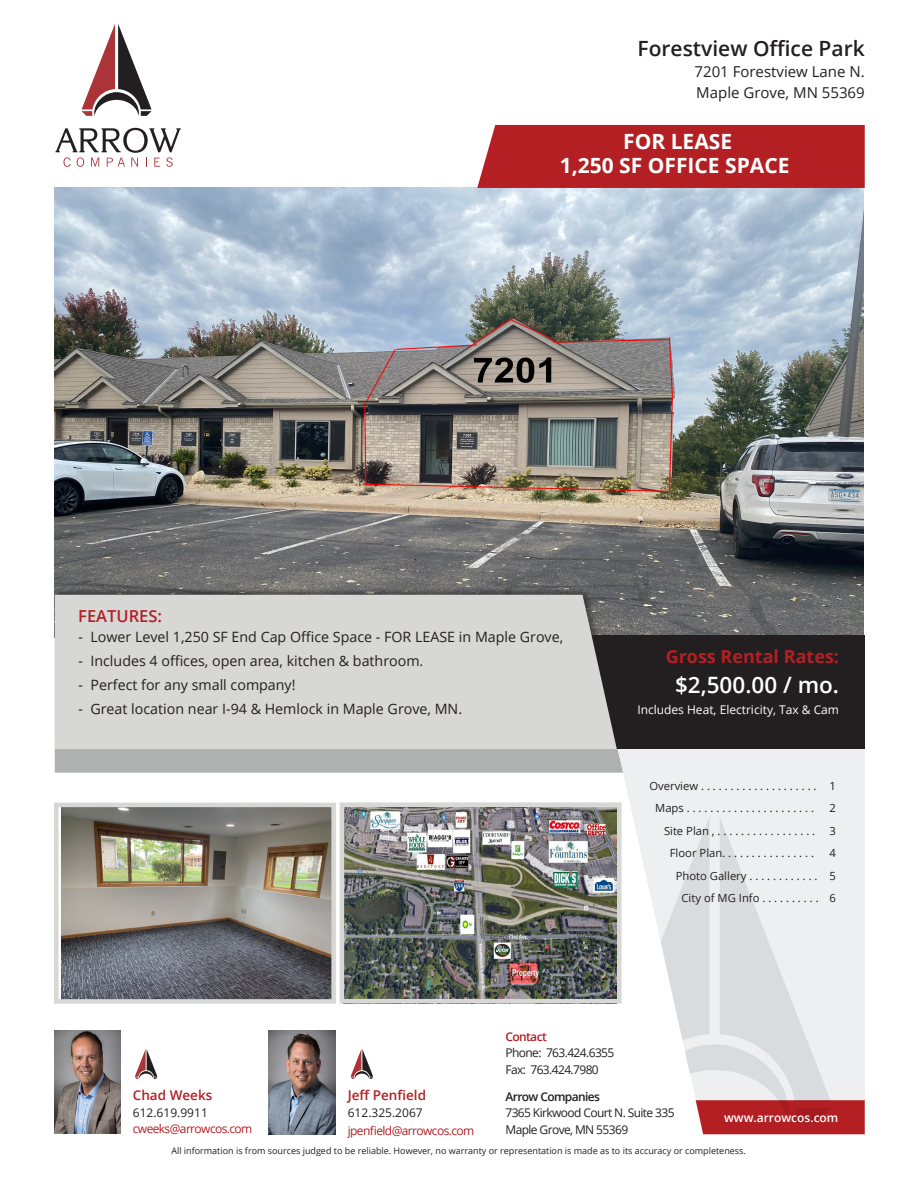
<style>
.page{position:relative;width:918px;height:1188px;background:#fff}
.page>*{position:absolute;margin:0;border:0;box-sizing:border-box;transform-origin:0 0}
.t1{font:600 22.5px "Open Sans";color:#fff}
.t2{font:700 21px/24.5px "Open Sans";color:#fff;text-align:center}
.t3{font:600 21px "Open Sans";color:#231f20}
.t4{font:700 18px "Open Sans";color:#b31f23}
.t5{font:600 16.5px "Open Sans";color:#b31f23}
.t6{font:15px/21px "Open Sans";color:#231f20}
.t7{font:14.25px "Open Sans";color:#231f20}
.t8{font:600 13.5px "Open Sans";color:#b31f23}
.t9{font:12px/16.5px "Open Sans";letter-spacing:-.05em;color:#231f20}
.t10{font:12px "Open Sans";letter-spacing:-.05em;color:#b31f23}
.t11{font:12px "Open Sans";color:#fff}
.t12{font:12px "Open Sans";color:#231f20}
.t13{font:600 12px "Open Sans";color:#fff}
.t14{font:600 12px "Open Sans";letter-spacing:-.05em;color:#231f20}
.t15{font:600 12px "Open Sans";letter-spacing:-.05em;color:#b31f23}
.t16{font:11.25px/22.5px "Open Sans";color:#231f20;text-align:justify}
.t17{font:9px "Open Sans";color:#231f20}
</style>
<div class="page">
<img style="left:55px;top:188px;width:809px;height:447px">
<svg style="left:82px;top:24px;width:70px;height:92px"></svg>
<svg style="left:56px;top:128px;width:125px;height:39px"></svg>
<div style="left:563px;top:635px;width:302px;height:114px;background:#231f20"></div>
<div style="left:477px;top:125px;width:388px;height:63px;background:#b31f23"></div>
<div style="left:53px;top:587px;width:571px;height:164px;background:#231f20;opacity:.5"></div>
<div style="left:55px;top:595px;width:562px;height:154px;background:#d7d7d5"></div>
<div style="left:55px;top:749px;width:563px;height:24px;background:#afb1b1"></div>
<svg style="left:618px;top:749px;width:247px;height:255px;background:#eef0f0"></svg>
<svg style="left:627px;top:817px;width:238px;height:317px"></svg>
<img style="left:61px;top:808px;width:270px;height:191px">
<div style="left:54px;top:803px;width:282px;height:201px;border:4px solid #d7d7d5"></div>
<img style="left:54px;top:1031px;width:67px;height:103px">
<img style="left:269px;top:1031px;width:67px;height:103px">
<svg style="left:135px;top:1049px;width:22px;height:30px"></svg>
<svg style="left:351px;top:1049px;width:22px;height:30px"></svg>
<img style="left:345px;top:808px;width:272px;height:190px">
<div style="left:340px;top:802px;width:282px;height:201px;border:4px solid #d7d7d5"></div>
<h2 class="t3" style="left:638px;top:34px;width:229px">Forestview Office Park</h2>
<p class="t6" style="left:695px;top:61px;width:172px">7201 Forestview Lane N.<br>Maple Grove, MN 55369</p>
<p class="t5" style="left:78px;top:604px;width:85px">FEATURES:</p>
<h2 class="t2" style="left:560px;top:128px;width:231px">FOR LEASE<br>1,250 SF OFFICE SPACE</h2>
<p class="t7" style="left:78px;top:627px;width:486px">- Lower Level 1,250 SF End Cap Office Space - FOR LEASE in Maple Grove,</p>
<p class="t7" style="left:78px;top:651px;width:346px">- Includes 4 offices, open area, kitchen &amp; bathroom.</p>
<p class="t7" style="left:78px;top:675px;width:219px">- Perfect for any small company!</p>
<p class="t7" style="left:78px;top:699px;width:385px">- Great location near I-94 &amp; Hemlock in Maple Grove, MN.</p>
<p class="t4" style="left:666px;top:644px;width:175px">Gross Rental Rates:</p>
<h1 class="t1" style="left:675px;top:670px;width:166px">$2,500.00 / mo.</h1>
<p class="t11" style="left:637px;top:701px;width:203px">Includes Heat, Electricity, Tax &amp; Cam</p>
<p class="t16" style="left:649px;top:774px;width:169px">Overview . . . . . . . . . . . . . . . . . . . .</p>
<p class="t16" style="left:655px;top:797px;width:160px">Maps . . . . . . . . . . . . . . . . . . . . . .</p>
<p class="t16" style="left:664px;top:819px;width:153px">Site Plan , . . . . . . . . . . . . . . . . .</p>
<p class="t16" style="left:670px;top:842px;width:146px">Floor Plan. . . . . . . . . . . . . . . .</p>
<p class="t16" style="left:676px;top:864px;width:143px">Photo Gallery . . . . . . . . . . . .</p>
<p class="t16" style="left:682px;top:887px;width:139px">City of MG Info . . . . . . . . . .</p>
<p class="t16" style="left:829px;top:774px;width:8px">1<br>2<br>3<br>4<br>5<br>6</p>
<p class="t8" style="left:133px;top:1086px;width:81px">Chad Weeks</p>
<p class="t12" style="left:133px;top:1104px;width:77px">612.619.9911</p>
<p class="t10" style="left:133px;top:1121px;width:121px">cweeks@arrowcos.com</p>
<p class="t8" style="left:348px;top:1086px;width:80px">Jeff Penfield</p>
<p class="t12" style="left:348px;top:1104px;width:77px">612.325.2067</p>
<p class="t10" style="left:348px;top:1122px;width:128px">jpenfield@arrowcos.com</p>
<p class="t15" style="left:505px;top:1028px;width:43px">Contact</p>
<p class="t9" style="left:505px;top:1044px;width:110px">Phone: 763.424.6355<br>Fax: 763.424.7980</p>
<p class="t14" style="left:505px;top:1088px;width:96px">Arrow Companies</p>
<p class="t9" style="left:505px;top:1104px;width:171px">7365 Kirkwood Court N. Suite 335<br>Maple Grove, MN 55369</p>
<p class="t13" style="left:724px;top:1109px;width:116px">www.arrowcos.com</p>
<p class="t17" style="left:171px;top:1145px;width:576px">All information is from sources judged to be reliable. However, no warranty or representation is made as to its accuracy or completeness.</p>
</div>
